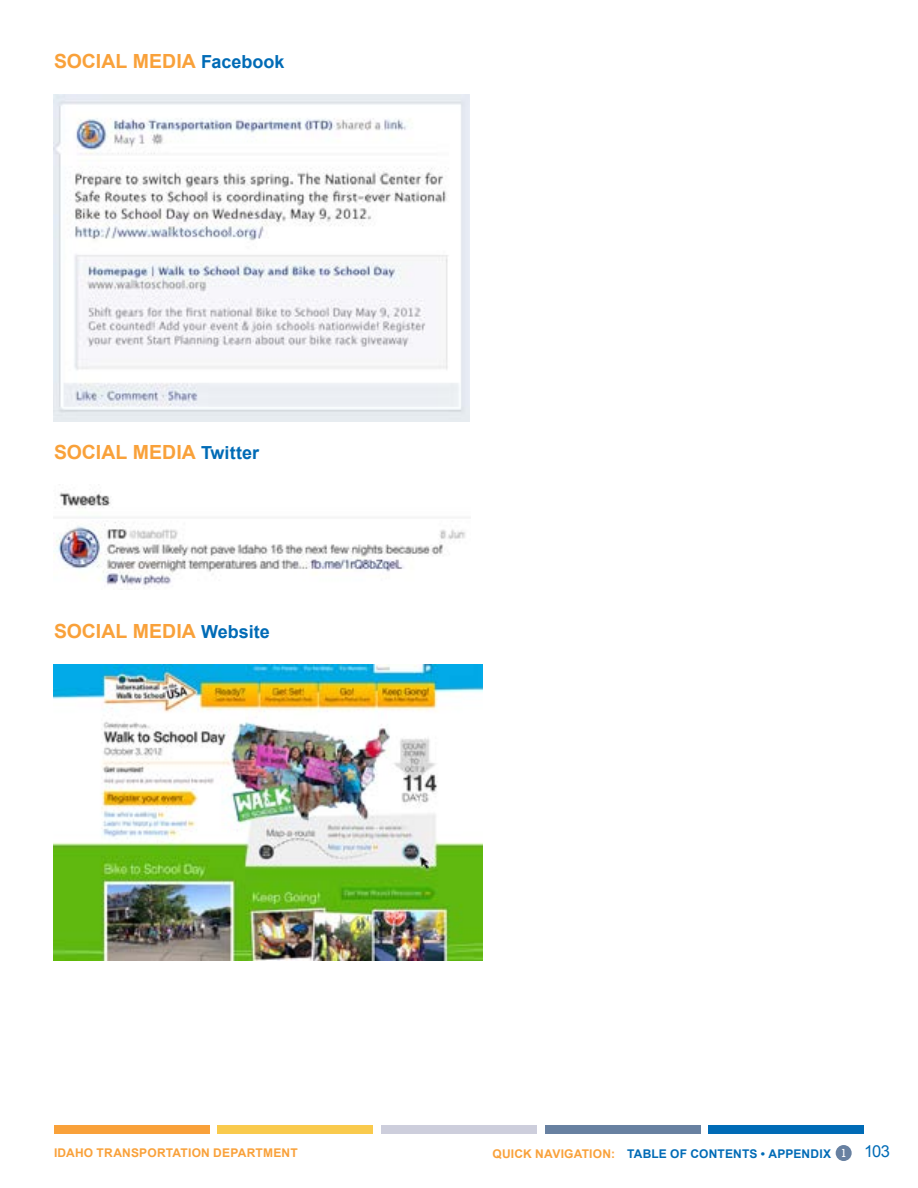
<style>
.page{position:relative;width:918px;height:1188px;background:#fff}
.page>*{position:absolute;margin:0;border:0;box-sizing:border-box;transform-origin:0 0}
.t1{font:700 19.5px "Arial";color:#f9a13a}
.t2{font:700 18px "Arial";color:#006bb6}
.t3{font:16.5px "Arial";color:#006bb6}
.t4{font:700 12px "Arial";letter-spacing:.015em;color:#f9a13a}
.t5{font:700 12px "Arial";color:#006bb6}
.t6{font:12px "Rockwell";color:#fff}
.s1{color:#f9a13a}
</style>
<div class="page">
<div style="left:709px;top:1126px;width:155px;height:8px;background:#006bb6"></div>
<div style="left:545px;top:1126px;width:155px;height:8px;background:#6881a1"></div>
<div style="left:381px;top:1126px;width:156px;height:8px;background:#cdcedc"></div>
<div style="left:54px;top:1126px;width:155px;height:8px;background:#f9a13a"></div>
<div style="left:218px;top:1126px;width:155px;height:8px;background:#f9ca4d"></div>
<img style="left:54px;top:95px;width:415px;height:326px">
<img style="left:55px;top:492px;width:411px;height:98px">
<img style="left:54px;top:665px;width:428px;height:296px">
<div style="left:836px;top:1145px;width:16px;height:16px;background:#6881a1;border-radius:50%"></div>
<h1 class="t1" style="left:54px;top:48px;width:26px">SOCIAL</h1>
<h1 class="t1" style="left:133px;top:48px;width:14px">MEDIA</h1>
<h2 class="t2" style="left:201px;top:50px;width:85px">FACEBOOK</h2>
<h1 class="t1" style="left:54px;top:439px;width:26px">SOCIAL</h1>
<h1 class="t1" style="left:133px;top:439px;width:14px">MEDIA</h1>
<h2 class="t2" style="left:201px;top:440px;width:60px">TWITTER</h2>
<h1 class="t1" style="left:54px;top:619px;width:26px">SOCIAL</h1>
<h1 class="t1" style="left:133px;top:619px;width:14px">MEDIA</h1>
<h2 class="t2" style="left:201px;top:620px;width:70px">WEBSITE</h2>
<p class="t4" style="left:54px;top:1145px;width:245px">IDAHO TRANSPORTATION DEPARTMENT</p>
<h3 class="t3" style="left:864px;top:1140px;width:27px">103</h3>
<p class="t4" style="left:492px;top:1145px;width:18px">QUICK</p>
<p class="t4" style="left:535px;top:1145px;width:9px">NAVIGATION</p>
<p class="t5" style="left:611px;top:1145px;width:32px"><span class="s1">:</span> TABLE</p>
<p class="t5" style="left:670px;top:1145px;width:39px">OF CONTENTS</p>
<p class="t5" style="left:761px;top:1145px;width:25px">• APPENDIX</p>
<p class="t6" style="left:840px;top:1146px;width:8px">1</p>
</div>
